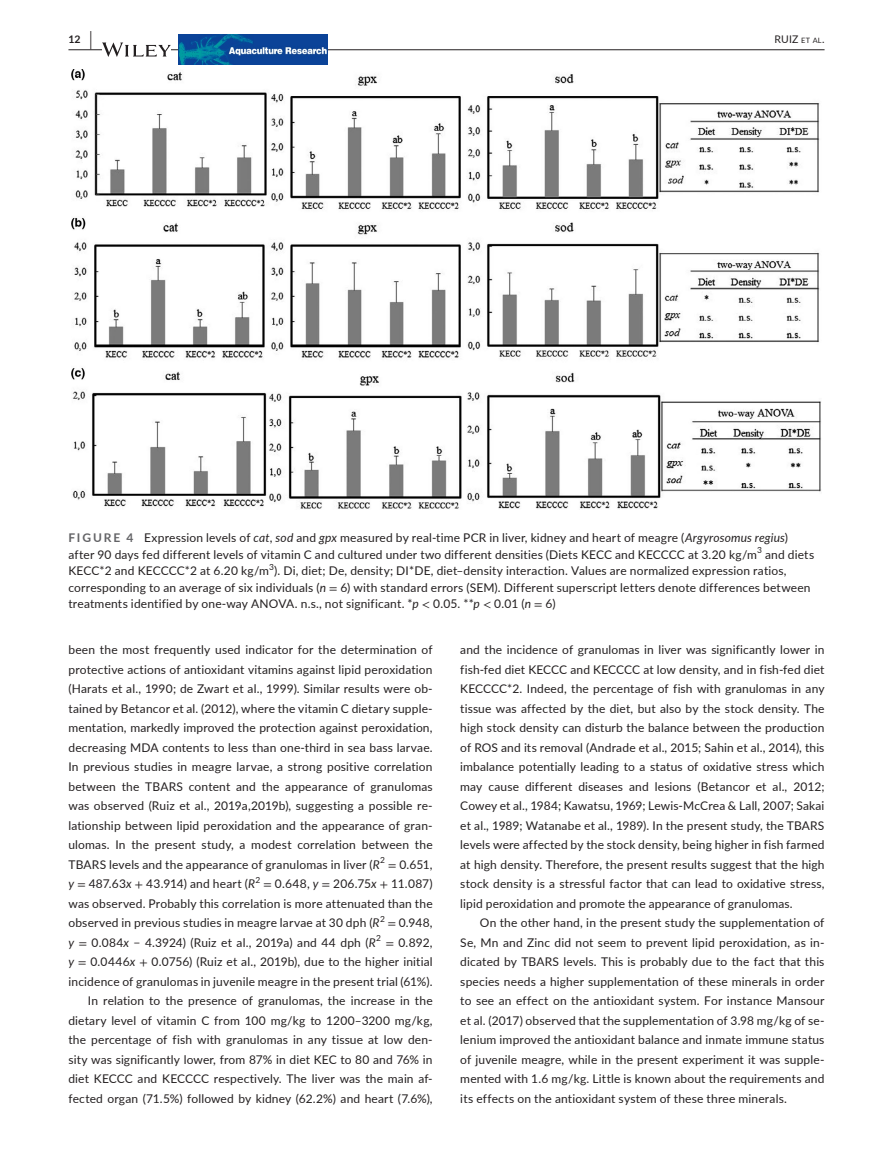
<style>
.page{position:relative;width:893px;height:1174px;background:#fff}
.page>*{position:absolute;margin:0;border:0;box-sizing:border-box;transform-origin:0 0}
.t1{font:12px/19.5px "Lato";letter-spacing:.015em;color:#231f20;text-align:justify}
.t2{font:10.5px "Lato";color:#231f20}
.t3{font:700 10.5px "Lato";color:#231f20}
.t4{font:8.4px "Lato";color:#231f20}
.s1{font-size:19.5px}
.s2{font-size:7.35px}
.s3{font-weight:700;color:#636366}
.s4{font-style:italic}
.s5{font-family:"STIX"}
</style>
<div class="page">
<hr style="left:68px;top:49px;width:756px;height:1px;background:#231f20">
<svg style="left:102px;top:42px;width:69px;height:15px"></svg>
<img style="left:178px;top:35px;width:149px;height:30px">
<img style="left:72px;top:69px;width:749px;height:440px">
<p class="t3" style="left:68px;top:31px;width:25px">12 <span class="s1">|</span></p>
<p class="t2" style="left:774px;top:31px;width:51px">RUIZ <span class="s2">et al</span>.</p>
<p class="t1" style="left:68px;top:529px;width:747px;line-height:16.5px;text-align:left"><span class="s3">FIGURE 4</span> Expression levels of <span class="s4">cat</span>, <span class="s4">sod</span> and <span class="s4">gpx</span> measured by real-time PCR in liver, kidney and heart of meagre (<span class="s4">Argyrosomus regius</span>) after 90 days fed different levels of vitamin C and cultured under two different densities (Diets KECC and KECCCC at 3.20 kg/m<sup>3</sup> and diets KECC*2 and KECCCC*2 at 6.20 kg/m<sup>3</sup>). Di, diet; De, density; DI*DE, diet–density interaction. Values are normalized expression ratios, corresponding to an average of six individuals (<span class="s4">n</span> <span class="s5">=</span> 6) with standard errors (SEM). Different superscript letters denote differences between treatments identified by one-way ANOVA. n.s., not significant. *<span class="s4">p</span> <span class="s5">&lt;</span> 0.05. **<span class="s4">p</span> <span class="s5">&lt;</span> 0.01 (<span class="s4">n</span> <span class="s5">=</span> 6)</p>
<p class="t1" style="left:68px;top:639px;width:366px">been the most frequently used indicator for the determination of protective actions of antioxidant vitamins against lipid peroxidation (Harats et al., 1990; de Zwart et al., 1999). Similar results were ob&shy;tained by Betancor et al. (2012), where the vitamin C dietary supple&shy;mentation, markedly improved the protection against peroxidation, decreasing MDA contents to less than one-third in sea bass larvae.<br>In previous studies in meagre larvae, a strong positive correlation between the TBARS content and the appearance of granulomas was observed (Ruiz et al., 2019a,2019b), suggesting a possible re&shy;lationship between lipid peroxidation and the appearance of gran&shy;ulomas. In the present study, a modest correlation between the TBARS levels and the appearance of granulomas in liver (<span class="s4">R</span><sup>2</sup> <span class="s5">=</span> 0.651, <span class="s4">y</span> <span class="s5">=</span> 487.63<span class="s4">x</span> <span class="s5">+</span> 43.914) and heart (<span class="s4">R</span></p>
<p class="t4" style="left:256px;top:874px;width:6px">2</p>
<p class="t1" style="left:68px;top:873px;width:366px;text-indent:195px"><span class="s5">=</span> 0.648, <span class="s4">y</span> <span class="s5">=</span> 206.75<span class="s4">x</span> <span class="s5">+</span> 11.087) was observed. Probably this correlation is more attenuated than the observed in previous studies in meagre larvae at 30 dph (<span class="s4">R</span></p>
<p class="t4" style="left:380px;top:913px;width:6px">2</p>
<p class="t1" style="left:388px;top:912px;width:46px"><span class="s5">=</span> 0.948,</p>
<p class="t1" style="left:68px;top:932px;width:309px"><span class="s4">y</span> <span class="s5">=</span> 0.084<span class="s4">x</span> − 4.3924) (Ruiz et al., 2019a) and 44 dph (<span class="s4">R</span></p>
<p class="t4" style="left:376px;top:932px;width:6px">2</p>
<p class="t1" style="left:68px;top:932px;width:366px;text-align:right"><span class="s5">=</span> 0.892,<br><span class="s4">y</span> <span class="s5">=</span> 0.0446<span class="s4">x</span> <span class="s5">+</span> 0.0756) (Ruiz et al., 2019b), due to the higher initial incidence of granulomas in juvenile meagre in the present trial (61%).<br>In relation to the presence of granulomas, the increase in the dietary level of vitamin C from 100 mg/kg to 1200–3200 mg/kg, the percentage of fish with granulomas in any tissue at low den&shy;sity was significantly lower, from 87% in diet KEC to 80 and 76% in diet KECCC and KECCCC respectively. The liver was the main af&shy;fected organ (71.5%) followed by kidney (62.2%) and heart (7.6%),</p>
<p class="t1" style="left:460px;top:639px;width:366px">and the incidence of granulomas in liver was significantly lower in fish-fed diet KECCC and KECCCC at low density, and in fish-fed diet KECCCC*2. Indeed, the percentage of fish with granulomas in any tissue was affected by the diet, but also by the stock density. The high stock density can disturb the balance between the production of ROS and its removal (Andrade et al., 2015; Sahin et al., 2014), this imbalance potentially leading to a status of oxidative stress which may cause different diseases and lesions (Betancor et al., 2012; Cowey et al., 1984; Kawatsu, 1969; Lewis-McCrea &amp; Lall, 2007; Sakai et al., 1989; Watanabe et al., 1989). In the present study, the TBARS levels were affected by the stock density, being higher in fish farmed at high density. Therefore, the present results suggest that the high stock density is a stressful factor that can lead to oxidative stress, lipid peroxidation and promote the appearance of granulomas.</p>
<p class="t1" style="left:460px;top:912px;width:366px;text-indent:20px">On the other hand, in the present study the supplementation of Se, Mn and Zinc did not seem to prevent lipid peroxidation, as in&shy;dicated by TBARS levels. This is probably due to the fact that this species needs a higher supplementation of these minerals in order to see an effect on the antioxidant system. For instance Mansour et al. (2017) observed that the supplementation of 3.98 mg/kg of se&shy;lenium improved the antioxidant balance and inmate immune status of juvenile meagre, while in the present experiment it was supple&shy;mented with 1.6 mg/kg. Little is known about the requirements and its effects on the antioxidant system of these three minerals.</p>
</div>
